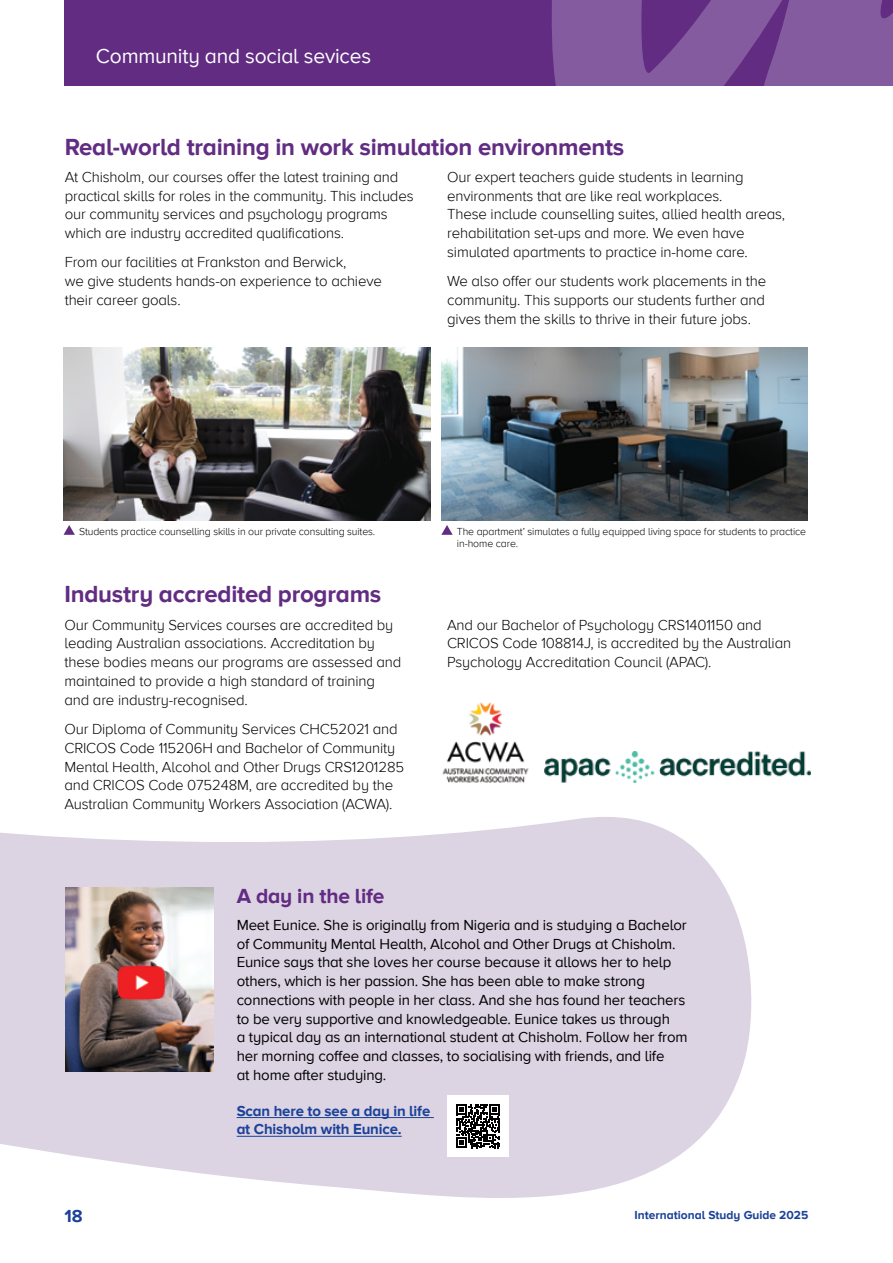
<style>
.page{position:relative;width:893px;height:1263px;background:#fff}
.page>*{position:absolute;margin:0;border:0;box-sizing:border-box;transform-origin:0 0}
.Study_area_subheading{font:700 24px "Proxima Nova A";letter-spacing:-.01em;color:#612c82}
.t1{font:21px "Proxima Nova A";letter-spacing:-.01em;color:#fff}
.Subheading{font:700 21px "Proxima Nova A";letter-spacing:-.01em;color:#612c82}
.t2{font:700 18px "Proxima Nova A";color:#1b4298}
.Body_text_black{font:300 15px/18.8px "Proxima Nova A";letter-spacing:-.01em;color:#000}
.Body_text_white{font:15px/18.8px "Proxima Nova A";letter-spacing:-.01em;color:#000}
.Body_text_white-2{font:700 15px/18.8px "Proxima Nova A";letter-spacing:-.01em;color:#1b4298}
.t3{font:700 12px "Proxima Nova A";color:#1b4298}
.t4{font:300 10.5px/12px "Proxima Nova A";letter-spacing:-.01em;color:#000}
</style>
<div class="page">
<div style="left:65px;top:0;width:828px;height:86px;background:#612c82"></div>
<svg style="left:551px;top:0;width:342px;height:86px"></svg>
<svg style="left:64px;top:525px;width:11px;height:10px"></svg>
<img style="left:64px;top:347px;width:366px;height:173px">
<svg style="left:441px;top:525px;width:12px;height:10px"></svg>
<img style="left:441px;top:347px;width:367px;height:173px">
<img style="left:442px;top:702px;width:87px;height:81px">
<img style="left:544px;top:751px;width:266px;height:31px">
<svg style="left:0;top:817px;width:752px;height:381px;background:#e0d9e6"></svg>
<hr style="left:237px;top:1117px;width:197px;height:1px;background:#1b4298">
<hr style="left:237px;top:1136px;width:165px;height:1px;background:#1b4298">
<img style="left:66px;top:887px;width:148px;height:185px">
<img style="left:107px;top:959px;width:66px;height:47px">
<div style="left:447px;top:1095px;width:62px;height:62px;background:#fff"></div>
<svg style="left:456px;top:1104px;width:44px;height:44px"></svg>
<p class="t1" style="left:96px;top:44px;width:277px">Community and social sevices</p>
<h2 class="Study_area_subheading" style="left:65px;top:133px;width:561px">Real-world training in work simulation environments</h2>
<p class="Body_text_black" style="left:65px;top:168px;width:350px">At Chisholm, our courses offer the latest training and practical skills for roles in the community. This includes our community services and psychology programs which are industry accredited qualifications.</p>
<p class="Body_text_black" style="left:65px;top:253px;width:319px">From our facilities at Frankston and Berwick,<br>we give students hands-on experience to achieve their career goals.</p>
<p class="Body_text_black" style="left:447px;top:168px;width:339px">Our expert teachers guide students in learning environments that are like real workplaces.<br>These include counselling suites, allied health areas, rehabilitation set-ups and more. We even have simulated apartments to practice in-home care.</p>
<p class="Body_text_black" style="left:447px;top:272px;width:321px;text-align:justify">We also offer our students work placements in the community. This supports our students further and gives them the skills to thrive in their future jobs.</p>
<p class="t4" style="left:79px;top:525px;width:298px">Students practice counselling skills in our private consulting suites.</p>
<p class="t4" style="left:457px;top:525px;width:351px">The apartment’ simulates a fully equipped living space for students to practice in-home care.</p>
<h2 class="Study_area_subheading" style="left:64px;top:581px;width:318px">Industry accredited programs</h2>
<p class="Body_text_black" style="left:64px;top:615px;width:339px">Our Community Services courses are accredited by leading Australian associations. Accreditation by these bodies means our programs are assessed and maintained to provide a high standard of training and are industry-recognised.</p>
<p class="Body_text_black" style="left:64px;top:720px;width:341px">Our Diploma of Community Services CHC52021 and CRICOS Code 115206H and Bachelor of Community Mental Health, Alcohol and Other Drugs CRS1201285 and CRICOS Code 075248M, are accredited by the Australian Community Workers Association (ACWA).</p>
<p class="Body_text_black" style="left:447px;top:615px;width:346px">And our Bachelor of Psychology CRS1401150 and<br>CRICOS Code 108814J, is accredited by the Australian<br>Psychology Accreditation Council (APAC).</p>
<p class="Subheading" style="left:237px;top:883px;width:149px">A day in the life</p>
<p class="Body_text_white" style="left:237px;top:916px;width:452px">Meet Eunice. She is originally from Nigeria and is studying a Bachelor of Community Mental Health, Alcohol and Other Drugs at Chisholm.<br>Eunice says that she loves her course because it allows her to help others, which is her passion. She has been able to make strong connections with people in her class. And she has found her teachers to be very supportive and knowledgeable. Eunice takes us through<br>a typical day as an international student at Chisholm. Follow her from her morning coffee and classes, to socialising with friends, and life<br>at home after studying.</p>
<p class="Body_text_white-2" style="left:237px;top:1102px;width:195px">Scan here to see a day in life at Chisholm with Eunice.</p>
<p class="t2" style="left:64px;top:1205px;width:20px">18</p>
<p class="t3" style="left:635px;top:1208px;width:175px">International Study Guide 2025</p>
</div>
